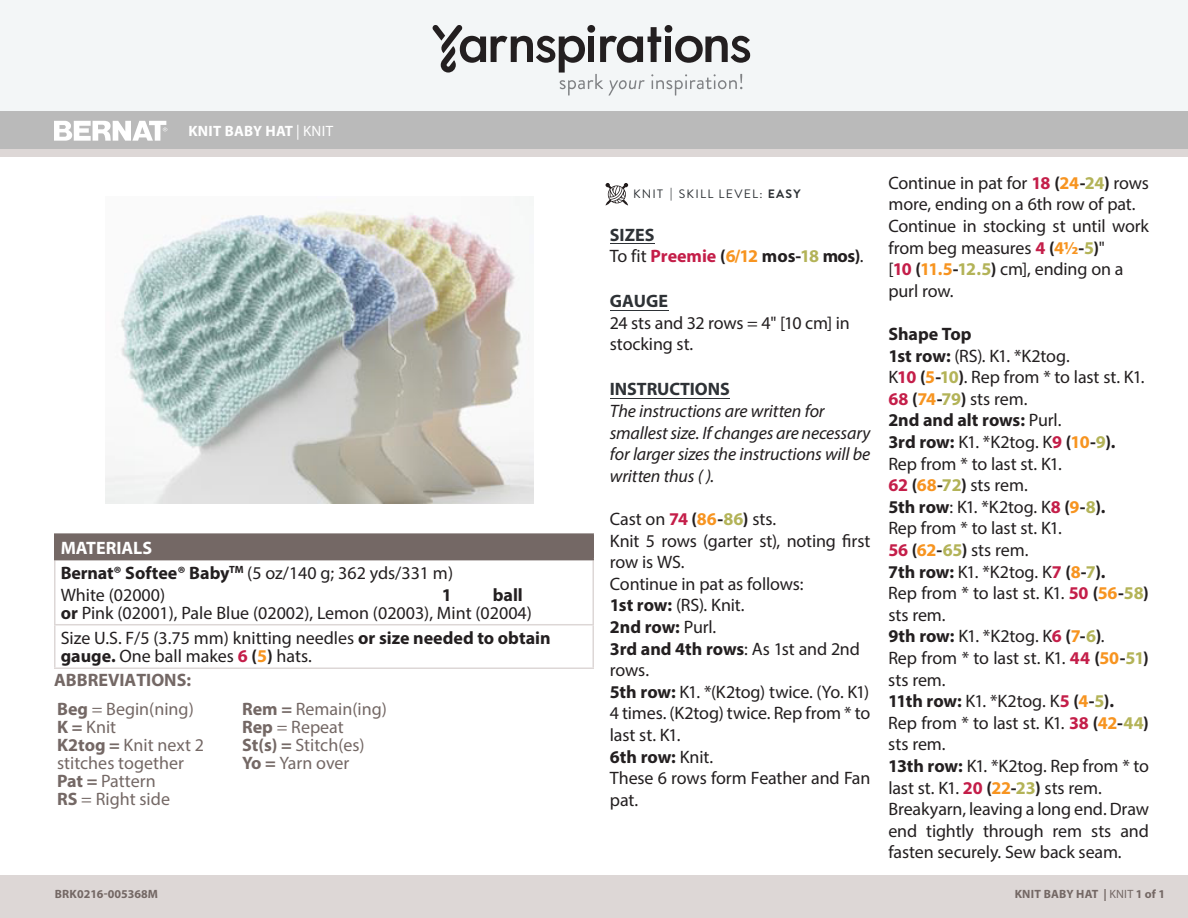
<style>
.page{position:relative;width:1188px;height:918px;background:#fff}
.page>*{position:absolute;margin:0;border:0;box-sizing:border-box;transform-origin:0 0}
.t1{font:18px/21.6px "Myriad Pro";letter-spacing:-.005em;color:#231f20}
.t2{font:18px/18px "Myriad Pro";color:#746865}
.t3{font:italic 18px/21.6px "Myriad Pro";letter-spacing:-.01em;color:#231f20}
.t4{font:700 18px/21.6px "Myriad Pro";color:#231f20}
.t5{font:700 18px "Myriad Pro";color:#746865}
.Pattern_Title{font:700 15px "Myriad Pro";letter-spacing:.02em;color:#fff}
.t6{font:12.15px "Brandon Grotesque";letter-spacing:.1em;color:#2d3135}
.t7{font:700 12px "Myriad Pro";letter-spacing:.02em;color:#746865}
.t8{font:700 12px "Myriad Pro";color:#746865}
.s1{font-weight:400}
.s2{font-weight:700;color:#fff}
.s3{font-weight:700}
.s4{font-weight:700;color:#c41e49}
.s5{font-weight:700;color:#f79420}
.s6{color:#2e3236}
.s7{color:#c41e49}
.s8{color:#f79420}
.s9{color:#b3b358}
.s10{font-weight:700;color:#2e3236}
.s11{font-weight:700;font-style:normal;color:#2e3236}
.s12{font-weight:700;color:#b3b358}
</style>
<div class="page">
<div style="left:0;top:111px;width:1188px;height:38px;background:#bababa"></div>
<div style="left:0;top:0;width:1188px;height:111px;background:#f3f6f7"></div>
<svg style="left:433px;top:25px;width:318px;height:71px"></svg>
<div style="left:0;top:149px;width:1188px;height:769px;background:#ddd7d6"></div>
<div style="left:0;top:157px;width:1188px;height:717px;background:#fff"></div>
<svg style="left:54px;top:120px;width:113px;height:21px"></svg>
<div style="left:55px;top:534px;width:538px;height:26px;background:#746865"></div>
<hr style="left:54px;top:560px;width:2px;height:64px;background:#ddd7d6">
<hr style="left:592px;top:560px;width:2px;height:64px;background:#ddd7d6">
<hr style="left:54px;top:624px;width:540px;height:1px;background:#ddd7d6">
<hr style="left:54px;top:625px;width:2px;height:42px;background:#ddd7d6">
<hr style="left:592px;top:625px;width:2px;height:42px;background:#ddd7d6">
<hr style="left:54px;top:667px;width:540px;height:2px;background:#ddd7d6">
<hr style="left:54px;top:533px;width:540px;height:2px;background:#746865">
<hr style="left:54px;top:535px;width:2px;height:24px;background:#746865">
<hr style="left:592px;top:535px;width:2px;height:24px;background:#746865">
<hr style="left:54px;top:559px;width:540px;height:1px;background:#746865">
<img style="left:106px;top:210px;width:427px;height:294px">
<hr style="left:610px;top:243px;width:44px;height:1px;background:#2e3236">
<hr style="left:610px;top:310px;width:58px;height:1px;background:#2e3236">
<hr style="left:610px;top:398px;width:120px;height:1px;background:#2e3236">
<svg style="left:605px;top:183px;width:23px;height:23px"></svg>
<p class="Pattern_Title" style="left:188px;top:121px;width:146px">KNIT BABY HAT <span class="s1">| KNIT</span></p>
<p class="Pattern_Title" style="left:181px;top:121px;width:190px">BIG STITCH BABY HAT <span class="s1">| KNIT</span></p>
<p class="t1" style="left:61px;top:535px;width:394px;line-height:25.5px"><span class="s2">MATERIALS<br></span><span class="s3">Bernat® Softee® Baby</span><sup>TM</sup> (5 oz/140 g; 362 yds/331 m)</p>
<p class="t1" style="left:61px;top:584px;width:106px">White (02000)</p>
<p class="t4" style="left:442px;top:583px;width:11px">1</p>
<p class="t1" style="left:61px;top:585px;width:473px;line-height:18px;text-indent:432px"><span class="s3">ball or</span> Pink (02001), Pale Blue (02002), Lemon (02003), Mint (02004)</p>
<p class="t1" style="left:61px;top:629px;width:491px;line-height:18px">Size U.S. F/5 (3.75 mm) knitting needles <span class="s3">or size needed to obtain gauge.</span> One ball makes <span class="s4">6</span> <span class="s3">(</span><span class="s5">5</span><span class="s3">)</span> hats.</p>
<p class="t2" style="left:57px;top:700px;width:148px"><span class="s3">Beg</span> = Begin(ning)<br><span class="s3">K =</span> Knit<br><span class="s3">K2tog =</span> Knit next 2 stitches together<br><span class="s3">Pat =</span> Pattern<br><span class="s3">RS</span> = Right side</p>
<p class="t2" style="left:242px;top:700px;width:146px"><span class="s3">Rem =</span> Remain(ing)<br><span class="s3">Rep</span> = Repeat<br><span class="s3">St(s) =</span> Stitch(es)<br><span class="s3">Yo =</span> Yarn over</p>
<p class="t5" style="left:54px;top:668px;width:138px">ABBREVIATIONS:</p>
<p class="t8" style="left:55px;top:886px;width:105px">BRK0216-005368M</p>
<p class="t6" style="left:633px;top:185px;width:169px">KNIT <span class="s3">|</span> SKILL LEVEL: <span class="s3">EASY</span></p>
<p class="t4" style="left:610px;top:223px;width:255px"><span class="s6">SIZES<br></span><span class="s1">To fit</span> <span class="s7">Preemie</span> (<span class="s8">6/12</span> mos-<span class="s9">18</span> mos)<span class="s1">.</span></p>
<p class="t1" style="left:610px;top:290px;width:241px"><span class="s10">GAUGE<br></span>24 sts and 32 rows = 4" [10 cm] in stocking st.</p>
<p class="t3" style="left:610px;top:378px;width:262px"><span class="s11">INSTRUCTIONS<br></span>The instructions are written for smallest size. If changes are necessary for larger sizes the instructions will be written thus ( ).</p>
<p class="t1" style="left:610px;top:508px;width:262px">Cast on <span class="s4">74</span> <span class="s3">(</span><span class="s5">86</span><span class="s3">-</span><span class="s12">86</span><span class="s3">)</span> sts.<br>Knit 5 rows (garter st), noting first row is WS.<br>Continue in pat as follows:<br><span class="s3">1st row:</span> (RS). Knit.<br><span class="s3">2nd row:</span> Purl.<br><span class="s3">3rd and 4th rows</span>: As 1st and 2nd rows.<br><span class="s3">5th row:</span> K1. *(K2tog) twice. (Yo. K1)<br>4 times. (K2tog) twice. Rep from * to last st. K1.<br><span class="s3">6th row:</span> Knit.<br>These 6 rows form Feather and Fan pat.</p>
<p class="t1" style="left:888px;top:172px;width:262px">Continue in pat for <span class="s4">18</span> <span class="s3">(</span><span class="s5">24</span><span class="s3">-</span><span class="s12">24</span><span class="s3">)</span> rows more, ending on a 6th row of pat.<br>Continue in stocking st until work from beg measures <span class="s4">4</span> <span class="s3">(</span><span class="s5">41/2</span><span class="s3">-</span><span class="s12">5</span><span class="s3">)</span>"<br>[<span class="s4">10</span> <span class="s3">(</span><span class="s5">11.5</span><span class="s3">-</span><span class="s12">12.5</span><span class="s3">)</span> cm], ending on a purl row.</p>
<p class="t1" style="left:888px;top:323px;width:262px"><span class="s3">Shape Top<br>1st row:</span> (RS). K1. *K2tog.<br>K<span class="s4">10</span> <span class="s3">(</span><span class="s5">5</span><span class="s3">-</span><span class="s12">10</span><span class="s3">)</span>. Rep from * to last st. K1.<br><span class="s4">68</span> <span class="s3">(</span><span class="s5">74</span><span class="s3">-</span><span class="s12">79</span><span class="s3">)</span> sts rem.<br><span class="s3">2nd and alt rows:</span> Purl.<br><span class="s3">3rd row:</span> K1. *K2tog. K<span class="s4">9</span> <span class="s3">(</span><span class="s5">10</span><span class="s3">-</span><span class="s12">9</span><span class="s3">).<br></span>Rep from * to last st. K1.<br><span class="s4">62</span> <span class="s3">(</span><span class="s5">68</span><span class="s3">-</span><span class="s12">72</span><span class="s3">)</span> sts rem.<br><span class="s3">5th row</span>: K1. *K2tog. K<span class="s4">8</span> <span class="s3">(</span><span class="s5">9</span><span class="s3">-</span><span class="s12">8</span><span class="s3">).<br></span>Rep from * to last st. K1.<br><span class="s4">56</span> <span class="s3">(</span><span class="s5">62</span><span class="s3">-</span><span class="s12">65</span><span class="s3">)</span> sts rem.<br><span class="s3">7th row:</span> K1. *K2tog. K<span class="s4">7</span> <span class="s3">(</span><span class="s5">8</span><span class="s3">-</span><span class="s12">7</span><span class="s3">).<br></span>Rep from * to last st. K1. <span class="s4">50</span> <span class="s3">(</span><span class="s5">56</span><span class="s3">-</span><span class="s12">58</span><span class="s3">) </span>sts rem.<br><span class="s3">9th row:</span> K1. *K2tog. K<span class="s4">6</span> <span class="s3">(</span><span class="s5">7</span><span class="s3">-</span><span class="s12">6</span><span class="s3">)</span>.<br>Rep from * to last st. K1. <span class="s4">44</span> <span class="s3">(</span><span class="s5">50</span><span class="s3">-</span><span class="s12">51</span><span class="s3">) </span>sts rem.<br><span class="s3">11th row:</span> K1. *K2tog. K<span class="s4">5</span> <span class="s3">(</span><span class="s5">4</span><span class="s3">-</span><span class="s12">5</span><span class="s3">).<br></span>Rep from * to last st. K1. <span class="s4">38</span> <span class="s3">(</span><span class="s5">42</span><span class="s3">-</span><span class="s12">44</span><span class="s3">) </span>sts rem.<br><span class="s3">13th row:</span> K1. *K2tog. Rep from * to last st. K1. <span class="s4">20</span> <span class="s3">(</span><span class="s5">22</span><span class="s3">-</span><span class="s12">23</span><span class="s3">)</span> sts rem.<br>Breakyarn, leaving a long end. Draw end tightly through rem sts and fasten securely. Sew back seam.</p>
<p class="t7" style="left:1015px;top:886px;width:152px">KNIT BABY HAT | <span class="s1">KNIT</span> 1 of 1</p>
</div>
